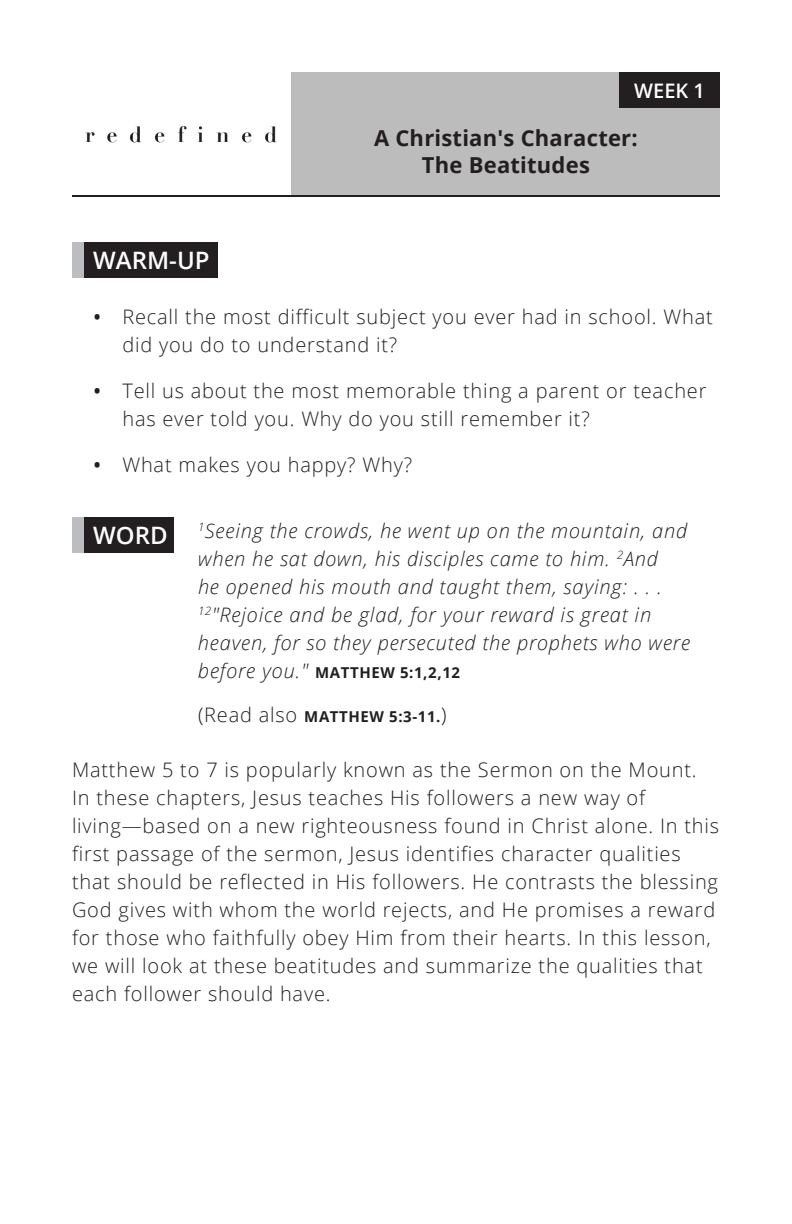
<style>
.page{position:relative;width:792px;height:1224px;background:#fff}
.page>*{position:absolute;margin:0;border:0;box-sizing:border-box;transform-origin:0 0}
.header_text{font:600 24px "Open Sans";color:#fff}
.t1{font:700 22px/26.4px "Open Sans";letter-spacing:.01em;color:#231f20;text-align:center}
.body_text_01{font:300 20px/28px "Open Sans";letter-spacing:.04em;color:#231f20}
.t2{font:italic 300 20px/28px "Open Sans";letter-spacing:.04em;color:#231f20}
.t3{font:600 20px "Open Sans";color:#fff}
.t4{font:700 15px "Open Sans";letter-spacing:.04em;color:#231f20}
.s1{font-weight:600}
.s2{font-weight:300;font-style:italic;font-size:20px}
.s3{font-weight:300;font-size:20px}
</style>
<div class="page">
<img style="left:85px;top:72px;width:207px;height:123px">
<div style="left:292px;top:72px;width:428px;height:124px;background:#bdbcbc"></div>
<hr style="left:72px;top:195px;width:648px;height:2px;background:#231f20">
<div style="left:619px;top:72px;width:101px;height:36px;background:#231f20"></div>
<div style="left:72px;top:242px;width:12px;height:36px;background:#bcbdc0"></div>
<div style="left:84px;top:242px;width:133px;height:36px;background:#231f20"></div>
<div style="left:72px;top:517px;width:12px;height:36px;background:#bcbdc0"></div>
<div style="left:84px;top:517px;width:90px;height:36px;background:#231f20"></div>
<p class="t3" style="left:634px;top:77px;width:72px">WEEK 1</p>
<p class="t1" style="left:374px;top:125px;width:265px">A Christian's Character:<br>The Beatitudes</p>
<p class="header_text" style="left:93px;top:244px;width:118px">WARM-UP</p>
<p class="body_text_01" style="left:122px;top:302px;width:592px;text-indent:-29px"><span class="s1">•</span> Recall the most difficult subject you ever had in school. What did you do to understand it?</p>
<p class="body_text_01" style="left:122px;top:376px;width:586px;text-indent:-29px"><span class="s1">•</span> Tell us about the most memorable thing a parent or teacher has ever told you. Why do you still remember it?</p>
<p class="body_text_01" style="left:94px;top:450px;width:320px"><span class="s1">•</span> What makes you happy? Why?</p>
<p class="header_text" style="left:93px;top:519px;width:76px">WORD</p>
<p class="t2" style="left:198px;top:516px;width:494px"><sup>1</sup>Seeing the crowds, he went up on the mountain, and when he sat down, his disciples came to him. <sup>2</sup>And<br>he opened his mouth and taught them, saying: . . .<br><sup>12</sup>"Rejoice and be glad, for your reward is great in heaven, for so they persecuted the prophets who were</p>
<p class="t4" style="left:198px;top:662px;width:264px"><span class="s2">before you."</span> MATTHEW 5:1,2,12</p>
<p class="t4" style="left:198px;top:706px;width:250px"><span class="s3">(Read also</span> MATTHEW 5:3-11.<span class="s3">)</span></p>
<p class="body_text_01" style="left:72px;top:756px;width:649px">Matthew 5 to 7 is popularly known as the Sermon on the Mount.<br>In these chapters, Jesus teaches His followers a new way of living—based on a new righteousness found in Christ alone. In this first passage of the sermon, Jesus identifies character qualities that should be reflected in His followers. He contrasts the blessing God gives with whom the world rejects, and He promises a reward for those who faithfully obey Him from their hearts. In this lesson, we will look at these beatitudes and summarize the qualities that each follower should have.</p>
</div>
